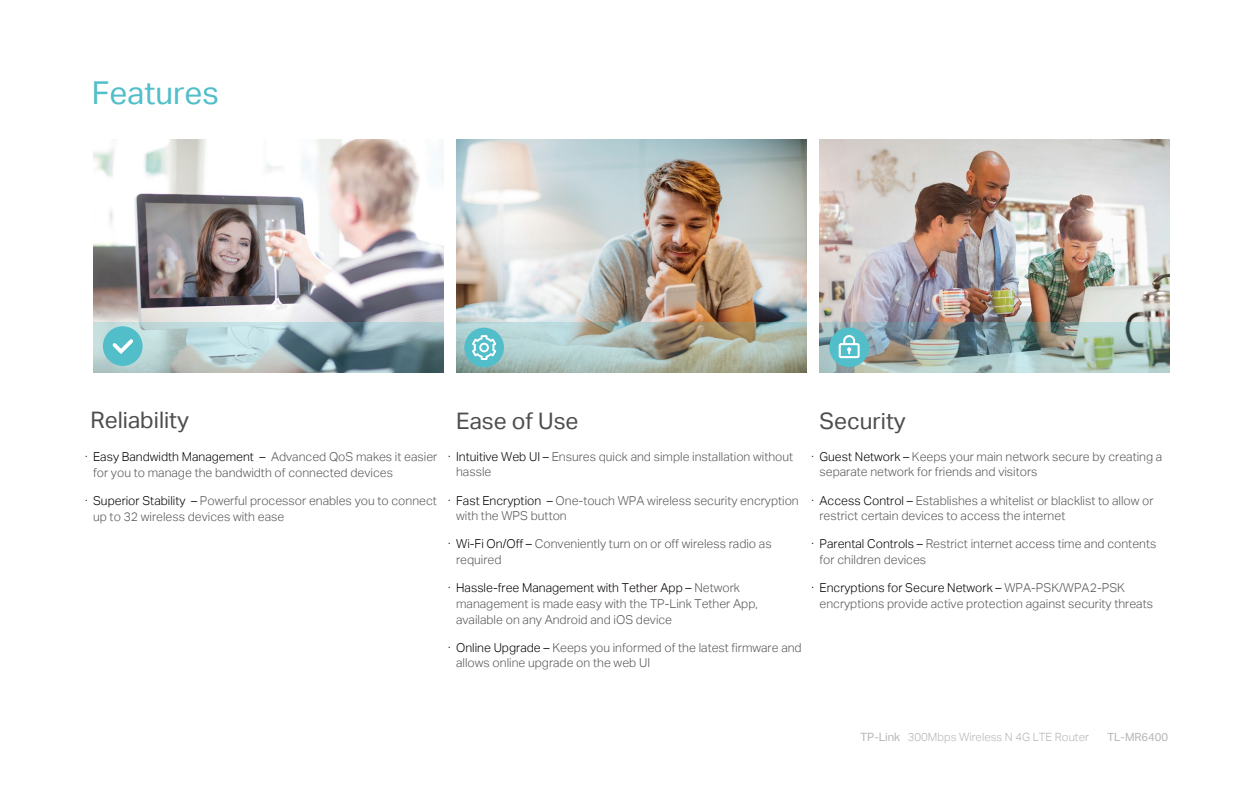
<style>
.page{position:relative;width:1260px;height:788px;background:#fff}
.page>*{position:absolute;margin:0;border:0;box-sizing:border-box;transform-origin:0 0}
.t1{font:31.5px "TP Link Aktiv Regular";color:#51beca}
.t2{font:22.75px "TP Link Aktiv Regular";color:#4d4d4d}
.t3{font:12.25px/15.8px "TP Link Aktiv Light";color:#585757}
.t4{font:11.38px "TP Link Aktiv Light";color:#b5b5b5}
.t5{font:11.2px "TP Link Aktiv Regular";color:#b5b5b5}
.s1{color:#060001}
.s2{font-family:"TP Link Aktiv Regular"}
</style>
<div class="page">
<img style="left:456px;top:139px;width:350px;height:183px">
<svg style="left:456px;top:322px;width:350px;height:50px;background:#a8b5a9"></svg>
<div style="left:464px;top:327px;width:40px;height:40px;background:#51beca;border-radius:50%"></div>
<svg style="left:472px;top:335px;width:24px;height:25px"></svg>
<img style="left:820px;top:139px;width:350px;height:183px">
<img style="left:820px;top:322px;width:350px;height:50px">
<div style="left:829px;top:327px;width:40px;height:40px;background:#51beca;border-radius:50%"></div>
<svg style="left:839px;top:335px;width:21px;height:23px"></svg>
<img style="left:93px;top:139px;width:350px;height:183px">
<svg style="left:93px;top:322px;width:350px;height:50px;background:#9bb4b8"></svg>
<div style="left:103px;top:326px;width:40px;height:40px;background:#51beca;border-radius:50%"></div>
<svg style="left:112px;top:339px;width:21px;height:15px"></svg>
<h1 class="t1" style="left:92px;top:75px;width:129px">Features</h1>
<h2 class="t2" style="left:90px;top:406px;width:100px">Reliability</h2>
<h2 class="t2" style="left:820px;top:407px;width:88px">Security</h2>
<p class="t3" style="left:93px;top:449px;width:346px;text-indent:-8px"><span class="s1">· Easy Bandwidth Management –</span> Advanced QoS makes it easier for you to manage the bandwidth of connected devices</p>
<p class="t3" style="left:93px;top:492px;width:345px;text-indent:-8px"><span class="s1">· Superior Stability –</span> Powerful processor enables you to connect up to 32 wireless devices with ease</p>
<h2 class="t2" style="left:456px;top:407px;width:124px">Ease of Use</h2>
<p class="t3" style="left:820px;top:448px;width:344px;text-indent:-8px"><span class="s1">· Guest Network –</span> Keeps your main network secure by creating a separate network for friends and visitors</p>
<p class="t3" style="left:820px;top:492px;width:336px;text-indent:-8px"><span class="s1">· Access Control –</span> Establishes a whitelist or blacklist to allow or restrict certain devices to access the internet</p>
<p class="t3" style="left:820px;top:536px;width:338px;text-indent:-8px"><span class="s1">· Parental Controls –</span> Restrict internet access time and contents for children devices</p>
<p class="t3" style="left:820px;top:580px;width:335px;text-indent:-8px"><span class="s1">· Encryptions for Secure Network –</span> WPA-PSK/WPA2-PSK encryptions provide active protection against security threats</p>
<p class="t3" style="left:456px;top:448px;width:339px;text-indent:-8px"><span class="s1">· Intuitive Web UI –</span> Ensures quick and simple installation without hassle</p>
<p class="t3" style="left:456px;top:492px;width:344px;text-indent:-8px"><span class="s1">· Fast Encryption –</span> One-touch WPA wireless security encryption with the WPS button</p>
<p class="t3" style="left:456px;top:536px;width:317px;text-indent:-8px"><span class="s1">· Wi-Fi On/Off –</span> Conveniently turn on or off wireless radio as required</p>
<p class="t3" style="left:456px;top:580px;width:303px;text-indent:-8px"><span class="s1">· Hassle-free Management with Tether App –</span> Network management is made easy with the TP-Link Tether App, available on any Android and iOS device</p>
<p class="t3" style="left:456px;top:639px;width:347px;text-indent:-8px"><span class="s1">· Online Upgrade –</span> Keeps you informed of the latest firmware and allows online upgrade on the web UI</p>
<p class="t4" style="left:860px;top:730px;width:230px"><span class="s2">TP-Link</span> 300Mbps Wireless N 4G LTE Router</p>
<p class="t5" style="left:1108px;top:730px;width:62px">TL-MR6400</p>
</div>
